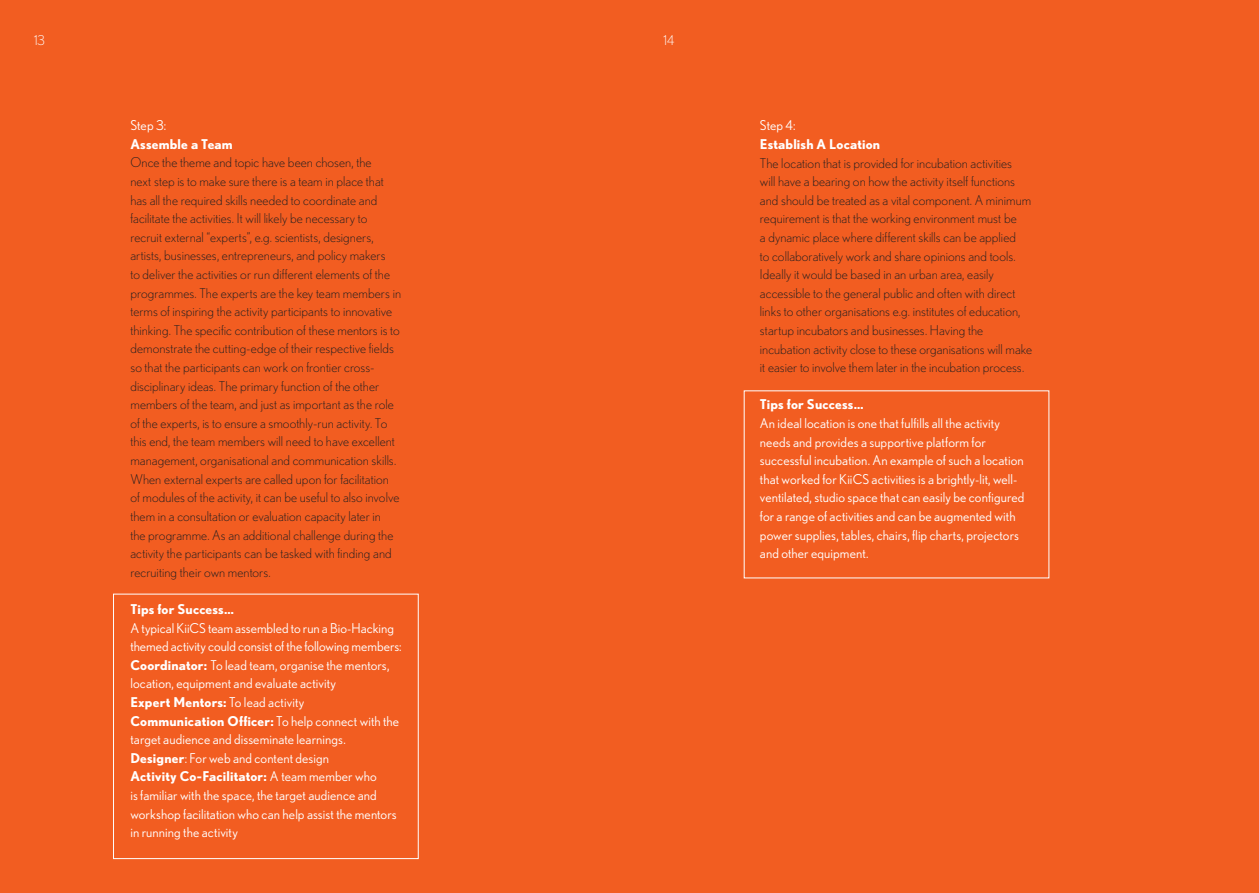
<style>
.page{position:relative;width:1259px;height:893px;background:#f25d21}
.page>*{position:absolute;margin:0;border:0;box-sizing:border-box;transform-origin:0 0}
.t1{font:300 13.5px/18.6px "Nobel";letter-spacing:.005em;color:#231f20}
.t2{font:13.5px/18.6px "Nobel";letter-spacing:.005em;color:#fff}
.t3{font:700 13.5px "Nobel";letter-spacing:.01em;color:#fff}
.t4{font:300 13.5px "Nobel";color:#fff}
.s1{font-weight:700}
</style>
<div class="page">
<div style="left:113px;top:594px;width:305px;height:265px;border:1px solid #fff"></div>
<p class="t4" style="left:34px;top:32px;width:13px">13</p>
<p class="t4" style="left:663px;top:32px;width:12px">14</p>
<p class="t2" style="left:130px;top:116px;width:37px">Step 3:</p>
<p class="t3" style="left:130px;top:136px;width:104px">Assemble a Team</p>
<p class="t1" style="left:130px;top:153px;width:272px">Once the theme and topic have been chosen, the<br>next step is to make sure there is a team in place that has all the required skills needed to coordinate and facilitate the activities. It will likely be necessary to recruit external “experts”, e.g. scientists, designers, artists, businesses, entrepreneurs, and policy makers<br>to deliver the activities or run different elements of the programmes. The experts are the key team members in terms of inspiring the activity participants to innovative thinking. The specific contribution of these mentors is to demonstrate the cutting-edge of their respective fields so that the participants can work on frontier cross&shy;disciplinary ideas. The primary function of the other members of the team, and just as important as the role of the experts, is to ensure a smoothly-run activity. To this end, the team members will need to have excellent management, organisational and communication skills.<br>When external experts are called upon for facilitation of modules of the activity, it can be useful to also involve them in a consultation or evaluation capacity later in<br>the programme. As an additional challenge during the activity the participants can be tasked with finding and recruiting their own mentors.</p>
<p class="t3" style="left:130px;top:601px;width:105px">Tips for Success…</p>
<p class="t2" style="left:130px;top:618px;width:273px">A typical KiiCS team assembled to run a Bio-Hacking themed activity could consist of the following members:<br><span class="s1">Coordinator:</span> To lead team, organise the mentors, location, equipment and evaluate activity<br><span class="s1">Expert Mentors:</span> To lead activity <span class="s1">Communication Officer:</span> To help connect with the target audience and disseminate learnings.<br><span class="s1">Designer</span>: For web and content design<br><span class="s1">Activity Co-Facilitator:</span> A team member who<br>is familiar with the space, the target audience and workshop facilitation who can help assist the mentors in running the activity</p>
<p class="t2" style="left:760px;top:116px;width:37px">Step 4:</p>
<p class="t3" style="left:760px;top:136px;width:122px">Establish A Location</p>
<p class="t1" style="left:760px;top:153px;width:274px">The location that is provided for incubation activities<br>will have a bearing on how the activity itself functions and should be treated as a vital component. A minimum requirement is that the working environment must be<br>a dynamic place where different skills can be applied<br>to collaboratively work and share opinions and tools.<br>Ideally it would be based in an urban area, easily accessible to the general public and often with direct links to other organisations e.g. institutes of education, startup incubators and businesses. Having the incubation activity close to these organisations will make it easier to involve them later in the incubation process.</p>
<p class="t3" style="left:760px;top:396px;width:105px">Tips for Success…</p>
<p class="t2" style="left:760px;top:414px;width:266px">An ideal location is one that fulfills all the activity needs and provides a supportive platform for successful incubation. An example of such a location that worked for KiiCS activities is a brightly-lit, well&shy;ventilated, studio space that can easily be configured for a range of activities and can be augmented with power supplies, tables, chairs, flip charts, projectors and other equipment.</p>
</div>
